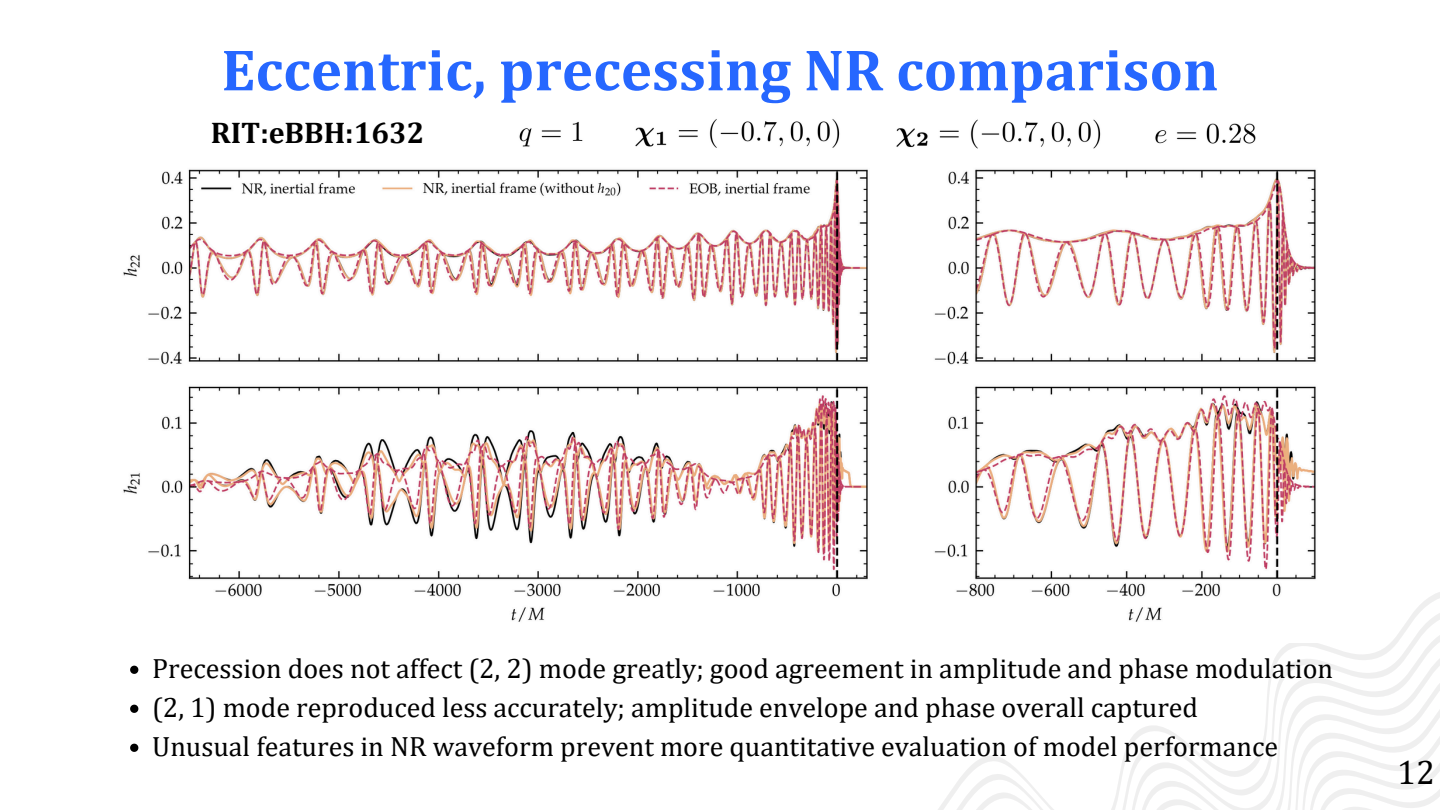
<style>
.page{position:relative;width:1440px;height:810px;background:#fff}
.page>*{position:absolute;margin:0;border:0;box-sizing:border-box;transform-origin:0 0}
.t1{font:700 59px "Cambria";color:#2667ff}
.t2{font:34px "Cambria";color:#000}
.t3{font:700 30px "Cambria";color:#000}
.t4{font:28px "Cambria";color:#000}
</style>
<div class="page">
<svg style="left:938px;top:592px;width:502px;height:218px"></svg>
<svg style="left:130px;top:666px;width:8px;height:8px"></svg>
<svg style="left:130px;top:705px;width:8px;height:8px"></svg>
<svg style="left:130px;top:744px;width:8px;height:8px"></svg>
<img style="left:123px;top:169px;width:1210px;height:474px">
<img style="left:519px;top:121px;width:64px;height:26px">
<img style="left:635px;top:119px;width:205px;height:29px">
<img style="left:896px;top:119px;width:205px;height:30px">
<img style="left:1155px;top:123px;width:101px;height:21px">
<h1 class="t1" style="left:221px;top:34px;width:999px">Eccentric, precessing NR comparison</h1>
<p class="t3" style="left:211px;top:115px;width:215px">RIT:eBBH:1632</p>
<h2 class="t4" style="left:152px;top:651px;width:1182px">Precession does not affect (2, 2) mode greatly; good agreement in amplitude and phase modulation</h2>
<p class="t4" style="left:152px;top:690px;width:1047px">(2, 1) mode reproduced less accurately; amplitude envelope and phase overall captured</p>
<p class="t4" style="left:152px;top:729px;width:1127px">Unusual features in NR waveform prevent more quantitative evaluation of model performance</p>
<p class="t2" style="left:1397px;top:752px;width:39px">12</p>
</div>
